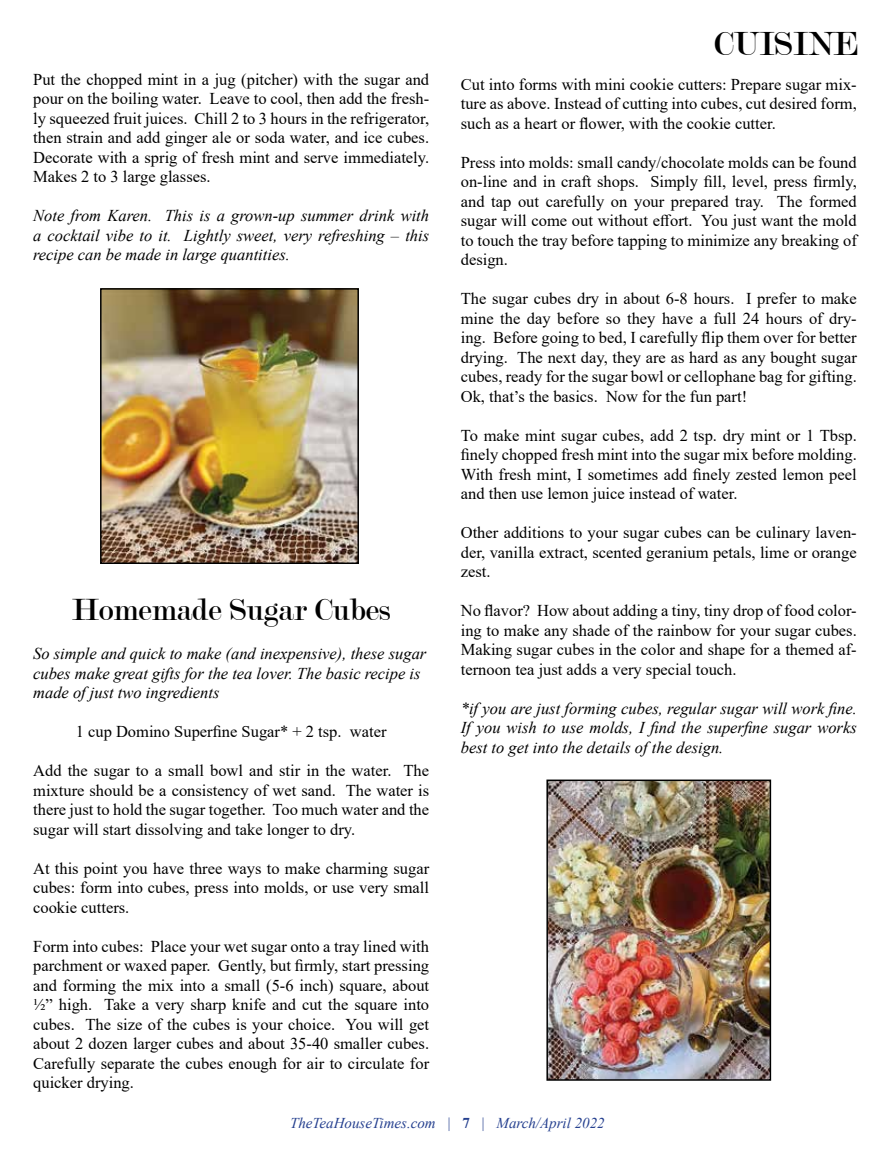
<style>
.page{position:relative;width:891px;height:1161px;background:#fff}
.page>*{position:absolute;margin:0;border:0;box-sizing:border-box;transform-origin:0 0}
.t1{font:36px "Modern";color:#000}
.t2{font:33px "Modern";color:#000}
.t3{font:16.5px/19.5px "Times New Roman";color:#000;text-align:justify}
.t4{font:italic 16.5px/19.5px "Times New Roman";color:#000;text-align:justify}
.t5{font:italic 15px "Times New Roman";color:#25408f}
.s1{font-weight:700;font-style:normal}
</style>
<div class="page">
<img style="left:103px;top:291px;width:253px;height:270px">
<div style="left:100px;top:288px;width:259px;height:276px;border:2px solid #000"></div>
<img style="left:549px;top:783px;width:219px;height:295px">
<div style="left:546px;top:780px;width:225px;height:301px;border:2px solid #000"></div>
<p class="t3" style="left:33px;top:69px;width:398px">Put the chopped mint in a jug (pitcher) with the sugar and pour on the boiling water. Leave to cool, then add the fresh&shy;ly squeezed fruit juices. Chill 2 to 3 hours in the refrigerator, then strain and add ginger ale or soda water, and ice cubes.<br>Decorate with a sprig of fresh mint and serve immediately.<br>Makes 2 to 3 large glasses.</p>
<p class="t4" style="left:33px;top:205px;width:398px">Note from Karen. This is a grown-up summer drink with a cocktail vibe to it. Lightly sweet, very refreshing – this recipe can be made in large quantities.</p>
<h2 class="t2" style="left:72px;top:593px;width:320px">Homemade Sugar Cubes</h2>
<p class="t4" style="left:33px;top:643px;width:395px;text-align:left">So simple and quick to make (and inexpensive), these sugar cubes make great gifts for the tea lover. The basic recipe is made of just two ingredients</p>
<p class="t3" style="left:76px;top:721px;width:312px">1 cup Domino Superfine Sugar* + 2 tsp. water</p>
<p class="t3" style="left:33px;top:760px;width:398px">Add the sugar to a small bowl and stir in the water. The mixture should be a consistency of wet sand. The water is there just to hold the sugar together. Too much water and the sugar will start dissolving and take longer to dry.</p>
<p class="t3" style="left:33px;top:858px;width:398px">At this point you have three ways to make charming sugar cubes: form into cubes, press into molds, or use very small cookie cutters.</p>
<p class="t3" style="left:33px;top:936px;width:398px">Form into cubes: Place your wet sugar onto a tray lined with parchment or waxed paper. Gently, but firmly, start pressing and forming the mix into a small (5-6 inch) square, about ½” high. Take a very sharp knife and cut the square into cubes. The size of the cubes is your choice. You will get about 2 dozen larger cubes and about 35-40 smaller cubes.<br>Carefully separate the cubes enough for air to circulate for quicker drying.</p>
<h1 class="t1" style="left:714px;top:26px;width:145px">CUISINE</h1>
<p class="t3" style="left:461px;top:74px;width:398px">Cut into forms with mini cookie cutters: Prepare sugar mix&shy;ture as above. Instead of cutting into cubes, cut desired form, such as a heart or flower, with the cookie cutter.</p>
<p class="t3" style="left:461px;top:152px;width:398px">Press into molds: small candy/chocolate molds can be found on-line and in craft shops. Simply fill, level, press firmly, and tap out carefully on your prepared tray. The formed sugar will come out without effort. You just want the mold to touch the tray before tapping to minimize any breaking of design.</p>
<p class="t3" style="left:461px;top:288px;width:398px">The sugar cubes dry in about 6-8 hours. I prefer to make mine the day before so they have a full 24 hours of dry&shy;ing. Before going to bed, I carefully flip them over for better drying. The next day, they are as hard as any bought sugar cubes, ready for the sugar bowl or cellophane bag for gifting.<br>Ok, that’s the basics. Now for the fun part!</p>
<p class="t3" style="left:461px;top:425px;width:398px">To make mint sugar cubes, add 2 tsp. dry mint or 1 Tbsp. finely chopped fresh mint into the sugar mix before molding.<br>With fresh mint, I sometimes add finely zested lemon peel and then use lemon juice instead of water.</p>
<p class="t3" style="left:461px;top:522px;width:398px">Other additions to your sugar cubes can be culinary laven&shy;der, vanilla extract, scented geranium petals, lime or orange zest.</p>
<p class="t3" style="left:461px;top:600px;width:398px">No flavor? How about adding a tiny, tiny drop of food color&shy;ing to make any shade of the rainbow for your sugar cubes.<br>Making sugar cubes in the color and shape for a themed af&shy;ternoon tea just adds a very special touch.</p>
<p class="t4" style="left:461px;top:698px;width:398px">*if you are just forming cubes, regular sugar will work fine.<br>If you wish to use molds, I find the superfine sugar works best to get into the details of the design.</p>
<p class="t5" style="left:290px;top:1113px;width:316px">TheTeaHouseTimes.com | <span class="s1">7</span> | March/April 2022</p>
</div>
